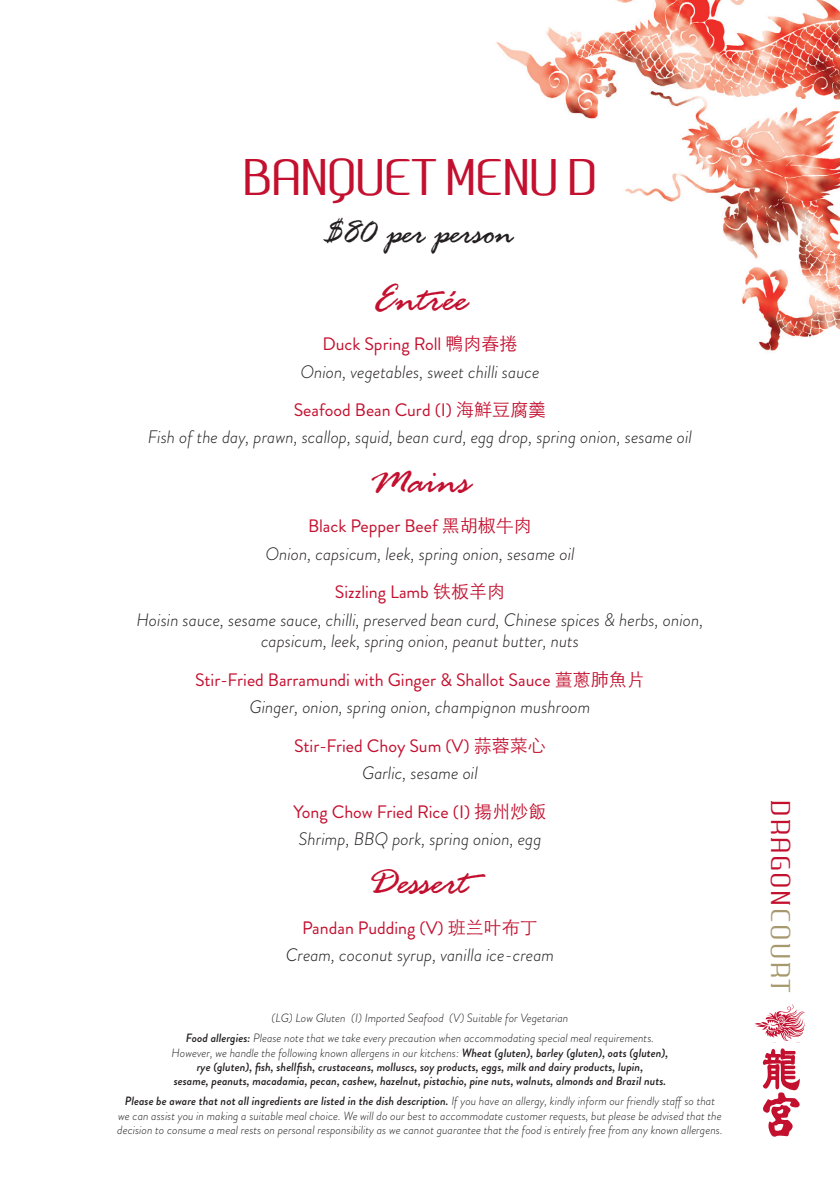
<style>
.page{position:relative;width:840px;height:1191px;background:#fff}
.page>*{position:absolute;margin:0;border:0;box-sizing:border-box;transform-origin:0 0}
.t1{font:48px "Ageone";color:#c3102f}
.t2{font:42px "Rage Italic Let Plain";color:#c3102f}
.t3{font:36px "Rage Italic Let Plain";color:#231f20}
.t4{font:25.4px "Ageoneserif";letter-spacing:.13em;color:#c3102f}
.t5{font:italic 300 18px/27.2px "Brandon Grotesque";color:#231f20;text-align:center}
.t6{font:18px/38.6px "Brandon Grotesque";color:#c3102f;text-align:center}
.t7{font:italic 300 12px/14.4px "Brandon Grotesque";color:#231f20;text-align:center}
.t8{font:italic 500 12px/14.4px "Brandon Grotesque";color:#231f20;text-align:center}
.s1{font-weight:400;font-style:normal;color:#c3102f}
.s2{font-family:"ST Heiti SC";font-style:normal;color:#c3102f}
.s3{font-weight:300;font-style:italic;color:#231f20}
.s4{font-family:"ST Heiti SC";font-weight:300}
.s5{font-weight:500}
.s6{font-weight:300}
.s7{color:#a7996e}
</style>
<div class="page">
<img style="left:496px;top:0;width:343px;height:351px">
<svg style="left:762px;top:1048px;width:37px;height:88px"></svg>
<svg style="left:755px;top:1004px;width:49px;height:37px"></svg>
<h1 class="t1" style="left:243px;top:153px;width:355px">BANQUET MENU D</h1>
<h3 class="t3" style="left:325px;top:217px;width:190px">$80 per person</h3>
<h2 class="t2" style="left:372px;top:280px;width:97px">Entrée</h2>
<p class="t5" style="left:300px;top:330px;width:240px"><span class="s1">Duck Spring Roll</span> <span class="s2">鴨肉春捲<br></span>Onion, vegetables, sweet chilli sauce</p>
<p class="t5" style="left:148px;top:396px;width:545px"><span class="s1">Seafood Bean Curd (I)</span> <span class="s2">海鮮豆腐羹<br></span>Fish of the day, prawn, scallop, squid, bean curd, egg drop, spring onion, sesame oil</p>
<h2 class="t2" style="left:369px;top:462px;width:102px">Mains</h2>
<p class="t5" style="left:265px;top:513px;width:310px"><span class="s1">Black Pepper Beef</span> <span class="s2">黑胡椒牛肉<br></span>Onion, capsicum, leek, spring onion, sesame oil</p>
<p class="t5" style="left:136px;top:578px;width:568px"><span class="s1">Sizzling Lamb</span> <span class="s2">铁板羊肉<br></span>Hoisin sauce, sesame sauce, chilli, preserved bean curd, Chinese spices &amp; herbs, onion,</p>
<p class="t5" style="left:195px;top:622px;width:451px;line-height:38.6px">capsicum, leek, spring onion, peanut butter, nuts<br><span class="s1">Stir-Fried Barramundi with Ginger &amp; Shallot Sauce</span> <span class="s2">薑蔥肺魚片</span></p>
<p class="t5" style="left:249px;top:687px;width:342px;line-height:38.6px">Ginger, onion, spring onion, champignon mushroom<br><span class="s1">Stir-Fried Choy Sum (V)</span> <span class="s2">蒜蓉菜心</span></p>
<p class="t6" style="left:293px;top:754px;width:254px"><span class="s3">Garlic, sesame oil<br></span>Yong Chow Fried Rice (I) <span class="s4">揚州炒飯</span></p>
<p class="t5" style="left:298px;top:825px;width:244px">Shrimp, BBQ pork, spring onion, egg</p>
<h2 class="t2" style="left:371px;top:863px;width:99px">Dessert</h2>
<p class="t5" style="left:285px;top:914px;width:270px"><span class="s1">Pandan Pudding (V)</span> <span class="s2">班兰叶布丁<br></span>Cream, coconut syrup, vanilla ice-cream</p>
<p class="t7" style="left:186px;top:1008px;width:469px;line-height:20px">(LG) Low Gluten (I) Imported Seafood (V) Suitable for Vegetarian<br><span class="s5">Food allergies:</span> Please note that we take every precaution when accommodating special meal requirements.</p>
<p class="t8" style="left:171px;top:1045px;width:498px"><span class="s6">However, we handle the following known allergens in our kitchens:</span> Wheat (gluten), barley (gluten), oats (gluten), rye (gluten), fish, shellfish, crustaceans, molluscs, soy products, eggs, milk and dairy products, lupin,<br>sesame, peanuts, macadamia, pecan, cashew, hazelnut, pistachio, pine nuts, walnuts, almonds and Brazil nuts.</p>
<p class="t7" style="left:117px;top:1094px;width:606px"><span class="s5">Please be aware that not all ingredients are listed in the dish description.</span> If you have an allergy, kindly inform our friendly staff so that<br>we can assist you in making a suitable meal choice. We will do our best to accommodate customer requests, but please be advised that the decision to consume a meal rests on personal responsibility as we cannot guarantee that the food is entirely free from any known allergens.</p>
<h3 class="t4" style="left:790px;top:801px;width:196px;rotate:90deg">DRAGON<span class="s7">COURT</span></h3>
</div>
